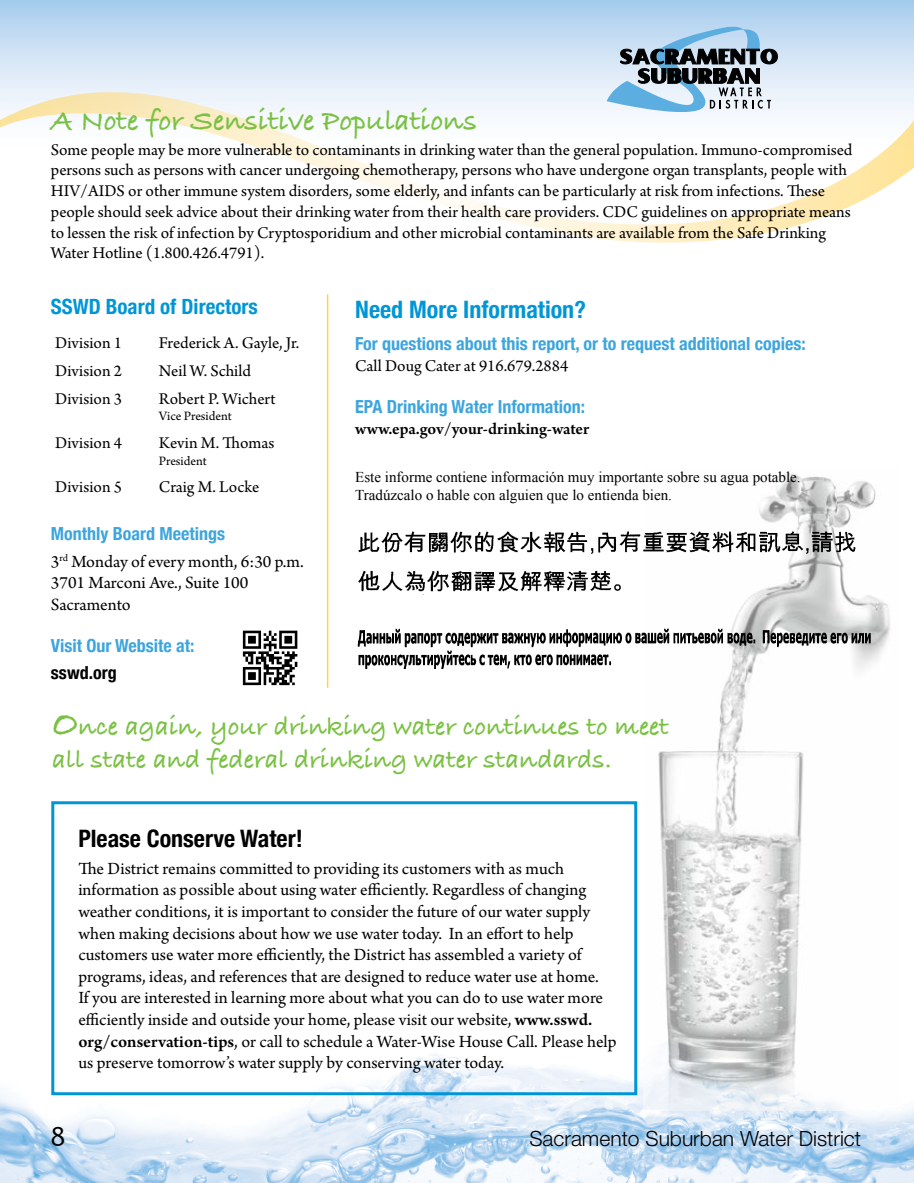
<style>
.page{position:relative;width:914px;height:1183px;background:#fff}
.page>*{position:absolute;margin:0;border:0;box-sizing:border-box;transform-origin:0 0}
.t1{font:700 30px "Bradley Hand ITCTT";color:#7ac143}
.t2{font:28.5px "Candara";color:#000}
.t3{font:700 27px/32.4px "Bradley Hand ITCTT";color:#7ac143}
.t4{font:700 condensed 24px "Helvetica Neue";color:#0096d6}
.t5{font:700 condensed 24px "Helvetica Neue";color:#000}
.t6{font:300 21px "Helvetica Neue";color:#000}
.t7{font:700 condensed 21px "Helvetica Neue";color:#0096d6}
.t8{font:18px/21.6px "Arno Pro";color:#000}
.t9{font:700 condensed 18px "Helvetica Neue";color:#3da5dd}
.t10{font:700 condensed 18px "Helvetica Neue";color:#000}
.t11{font:17.25px/20.7px "Arno Pro";color:#000}
.t12{font:600 17.25px "Arno Pro";color:#000}
.t13{font:15px/18px "Times New Roman";color:#000}
.t14{font:13.5px "Arno Pro";letter-spacing:-.005em;color:#000}
.s1{font-size:36px}
.s2{font-weight:600}
</style>
<div class="page">
<img style="left:0;top:934px;width:913px;height:248px">
<img style="left:643px;top:473px;width:257px;height:637px">
<svg style="left:0;top:0;width:913px;height:91px;background:#c7def3"></svg>
<svg style="left:606px;top:27px;width:171px;height:64px;background:#889cab"></svg>
<svg style="left:0;top:91px;width:913px;height:152px"></svg>
<hr style="left:327px;top:294px;width:1px;height:393px;background:#ffd24f">
<img style="left:358px;top:525px;width:499px;height:71px">
<img style="left:357px;top:625px;width:528px;height:49px">
<div style="left:51px;top:801px;width:586px;height:293px;border:3px solid #0096d6"></div>
<svg style="left:242px;top:630px;width:56px;height:56px"></svg>
<svg style="left:243px;top:630px;width:54px;height:55px"></svg>
<h1 class="t1" style="left:51px;top:97px;width:427px">A Note for Sensitive Populations</h1>
<p class="t11" style="left:51px;top:140px;width:802px">Some people may be more vulnerable to contaminants in drinking water than the general population. Immuno-compromised persons such as persons with cancer undergoing chemotherapy, persons who have undergone organ transplants, people with HIV/AIDS or other immune system disorders, some elderly, and infants can be particularly at risk from infections. These people should seek advice about their drinking water from their health care providers. CDC guidelines on appropriate means to lessen the risk of infection by Cryptosporidium and other microbial contaminants are available from the Safe Drinking Water Hotline (1.800.426.4791).</p>
<p class="t7" style="left:51px;top:289px;width:208px">SSWD Board of Directors</p>
<p class="t11" style="left:55px;top:333px;width:68px">Division 1</p>
<p class="t11" style="left:159px;top:333px;width:142px">Frederick A. Gayle, Jr.</p>
<p class="t11" style="left:55px;top:361px;width:68px">Division 2</p>
<p class="t11" style="left:159px;top:361px;width:94px">Neil W. Schild</p>
<p class="t11" style="left:55px;top:389px;width:68px">Division 3</p>
<p class="t11" style="left:159px;top:389px;width:118px">Robert P. Wichert</p>
<p class="t14" style="left:159px;top:408px;width:74px">Vice President</p>
<p class="t11" style="left:55px;top:433px;width:68px">Division 4</p>
<p class="t11" style="left:159px;top:433px;width:117px">Kevin M. Thomas</p>
<p class="t14" style="left:159px;top:452px;width:49px">President</p>
<p class="t11" style="left:55px;top:477px;width:68px">Division 5</p>
<p class="t11" style="left:159px;top:477px;width:102px">Craig M. Locke</p>
<p class="t9" style="left:51px;top:518px;width:176px">Monthly Board Meetings</p>
<p class="t8" style="left:51px;top:551px;width:254px">3<sup>rd</sup> Monday of every month, 6:30 p.m.<br>3701 Marconi Ave., Suite 100<br>Sacramento</p>
<p class="t9" style="left:51px;top:631px;width:145px">Visit Our Website at:</p>
<p class="t10" style="left:51px;top:658px;width:67px">sswd.org</p>
<h3 class="t4" style="left:355px;top:289px;width:232px">Need More Information?</h3>
<p class="t9" style="left:355px;top:328px;width:452px">For questions about this report, or to request additional copies:</p>
<p class="t11" style="left:355px;top:356px;width:214px">Call Doug Cater at 916.679.2884</p>
<p class="t9" style="left:355px;top:391px;width:231px">EPA Drinking Water Information:</p>
<p class="t12" style="left:355px;top:418px;width:235px">www.epa.gov/your-drinking-water</p>
<p class="t13" style="left:355px;top:467px;width:446px">Este informe contiene información muy importante sobre su agua potable.<br>Tradúzcalo o hable con alguien que lo entienda bien.</p>
<h3 class="t3" style="left:52px;top:709px;width:618px"><span class="s1">O</span>nce again, your drinking water continues to meet all state and federal drinking water standards.</h3>
<h3 class="t5" style="left:78px;top:818px;width:226px">Please Conserve Water!</h3>
<p class="t8" style="left:78px;top:858px;width:539px">The District remains committed to providing its customers with as much information as possible about using water efficiently. Regardless of changing weather conditions, it is important to consider the future of our water supply when making decisions about how we use water today. In an effort to help customers use water more efficiently, the District has assembled a variety of programs, ideas, and references that are designed to reduce water use at home.<br>If you are interested in learning more about what you can do to use water more efficiently inside and outside your home, please visit our website, <span class="s2">www.sswd. org/conservation-tips</span>, or call to schedule a Water-Wise House Call. Please help us preserve tomorrow’s water supply by conserving water today.</p>
<h2 class="t2" style="left:50px;top:1118px;width:17px">8</h2>
<p class="t6" style="left:529px;top:1121px;width:333px">Sacramento Suburban Water District</p>
</div>
